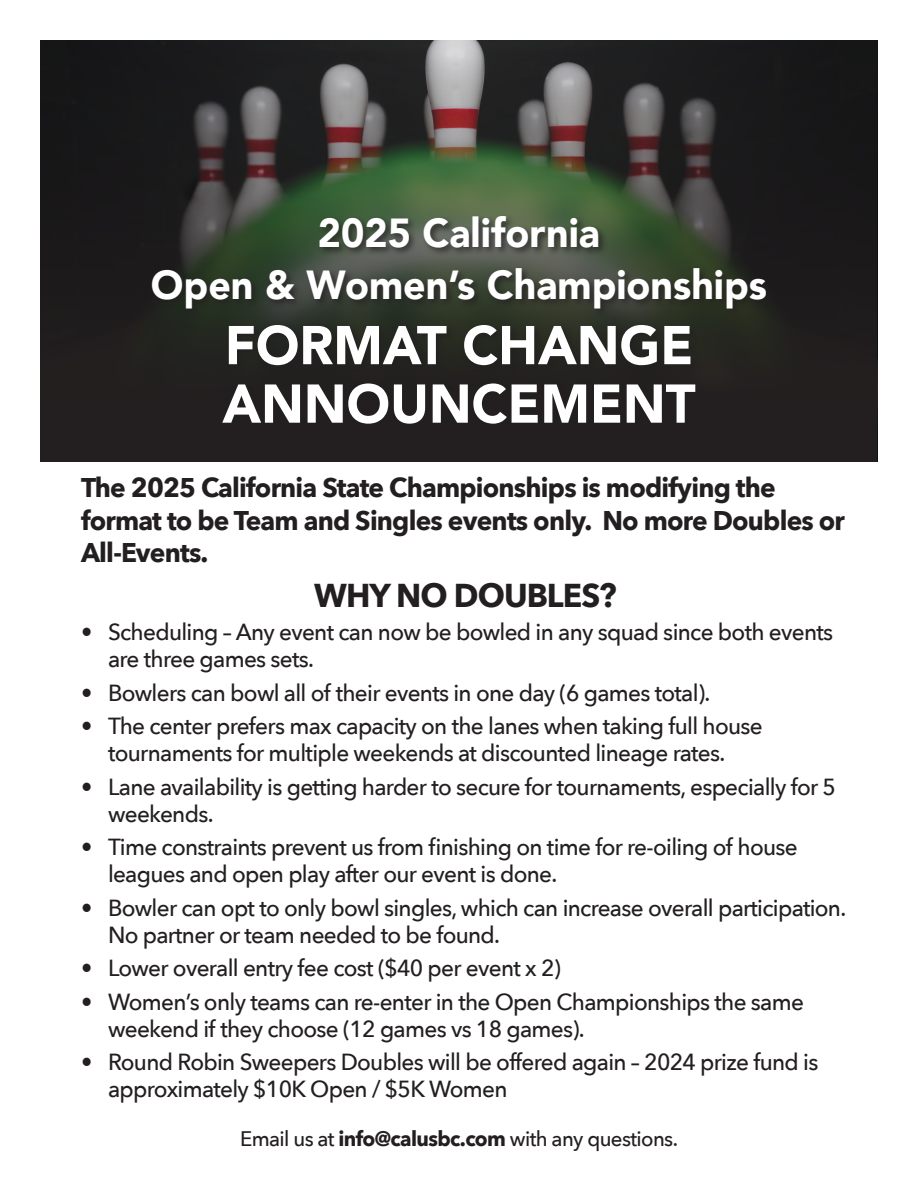
<style>
.page{position:relative;width:918px;height:1188px;background:#fff}
.page>*{position:absolute;margin:0;border:0;box-sizing:border-box;transform-origin:0 0}
.t1{font:900 54px/58.5px "Avenir";color:#fff}
.t2{font:900 40.5px "Avenir";color:#fff}
.t3{font:700 33px "Avenir Next";letter-spacing:-.03em;color:#231f20}
.t4{font:700 27px/32.4px "Avenir Next";letter-spacing:-.03em;color:#231f20}
.t5{font:500 23.25px/27px "Avenir Next";letter-spacing:-.03em;color:#231f20}
.t6{font:500 21px "Avenir Next";letter-spacing:-.03em;color:#231f20}
.s1{font-weight:700}
</style>
<div class="page">
<svg style="left:40px;top:40px;width:838px;height:422px;background:#2d2d2a"></svg>
<div style="left:149px;top:214px;width:626px;height:219px;background:#231f20;opacity:.75"></div>
<p class="t2" style="left:318px;top:198px;width:284px">2025 California</p>
<p class="t2" style="left:151px;top:251px;width:618px">Open &amp; Women’s Championships</p>
<p class="t1" style="left:222px;top:315px;width:475px">FORMAT CHANGE<br>ANNOUNCEMENT</p>
<p class="t4" style="left:81px;top:471px;width:766px">The 2025 California State Championships is modifying the format to be Team and Singles events only. No more Doubles or<br>All-Events.</p>
<p class="t3" style="left:314px;top:566px;width:304px">WHY NO DOUBLES?</p>
<p class="t5" style="left:108px;top:618px;width:727px;text-indent:-27px">• Scheduling – Any event can now be bowled in any squad since both events are three games sets.</p>
<p class="t5" style="left:81px;top:678px;width:631px">• Bowlers can bowl all of their events in one day (6 games total).</p>
<p class="t5" style="left:81px;top:712px;width:683px;text-align:center">• The center prefers max capacity on the lanes when taking full house tournaments for multiple weekends at discounted lineage rates.</p>
<p class="t5" style="left:108px;top:772px;width:730px;text-indent:-27px">• Lane availability is getting harder to secure for tournaments, especially for 5 weekends.</p>
<p class="t5" style="left:108px;top:833px;width:691px;text-indent:-27px">• Time constraints prevent us from finishing on time for re-oiling of house leagues and open play after our event is done.</p>
<p class="t5" style="left:108px;top:893px;width:740px;text-indent:-27px">• Bowler can opt to only bowl singles, which can increase overall participation.<br>No partner or team needed to be found.</p>
<p class="t5" style="left:81px;top:954px;width:481px">• Lower overall entry fee cost ($40 per event x 2)</p>
<p class="t5" style="left:108px;top:987px;width:698px;text-indent:-27px">• Women’s only teams can re-enter in the Open Championships the same weekend if they choose (12 games vs 18 games).</p>
<p class="t5" style="left:108px;top:1048px;width:712px;text-indent:-27px">• Round Robin Sweepers Doubles will be offered again – 2024 prize fund is approximately $10K Open / $5K Women</p>
<p class="t6" style="left:240px;top:1121px;width:439px">Email us at <span class="s1">info@calusbc.com</span> with any questions.</p>
</div>
